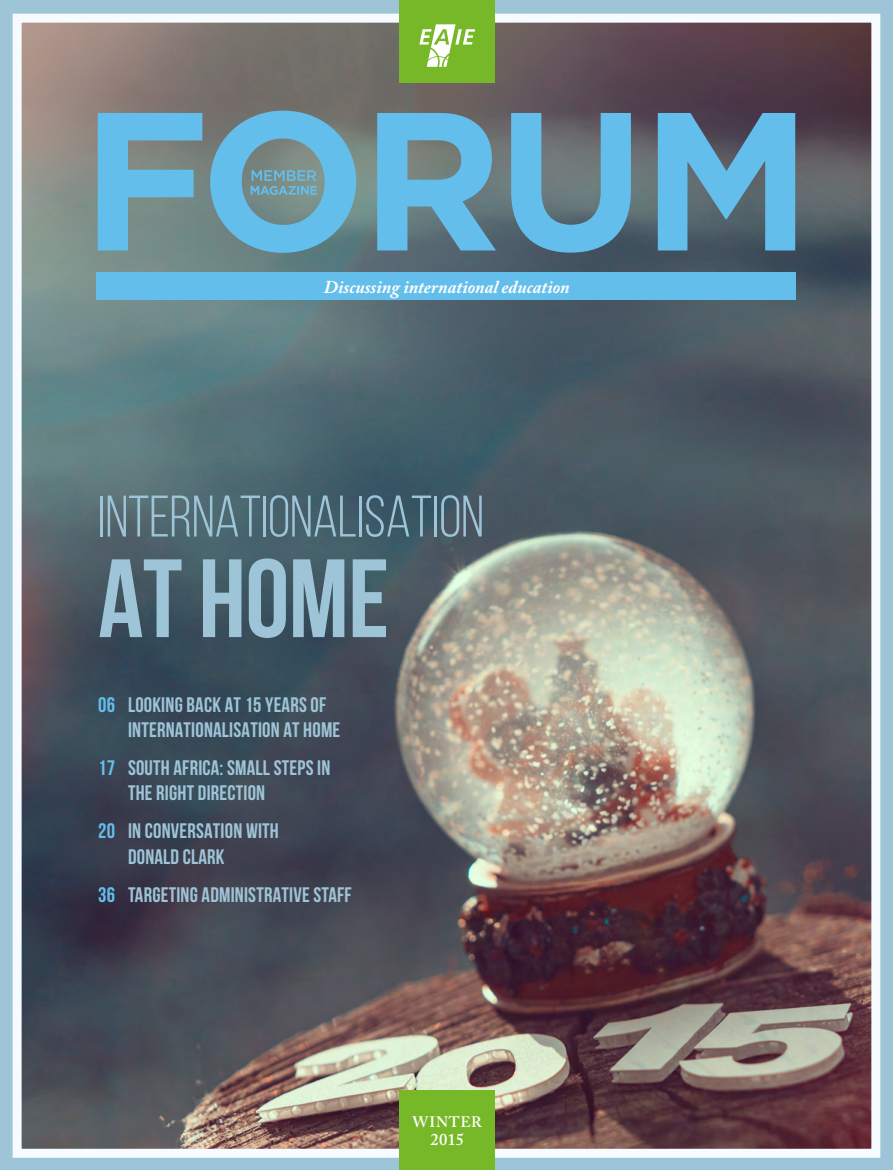
<style>
.page{position:relative;width:893px;height:1170px;background:#fff}
.page>*{position:absolute;margin:0;border:0;box-sizing:border-box;transform-origin:0 0}
.t1{font:700 111px "Bebas Neue";letter-spacing:-.005em;color:#9ec4d7}
.t2{font:58.5px "Bebas Neue";letter-spacing:-.005em;color:#9ec4d7}
.t3{font:700 21px/25.2px "Bebas Neue";letter-spacing:.01em;color:#9ec4d7}
.t4{font:italic 700 18px "Adobe Caslon Pro";color:#fff}
.t5{font:600 16.5px "Adobe Caslon Pro";color:#fff}
.t6{font:600 15px "Adobe Caslon Pro";letter-spacing:.05em;color:#fff}
.s1{color:#64beec}
</style>
<div class="page">
<div style="left:0;top:0;width:893px;height:1169px;background:#9ec4d7"></div>
<img style="left:23px;top:24px;width:847px;height:1123px">
<div style="left:13px;top:14px;width:867px;height:1143px;border:9px solid #f5fbfe"></div>
<div style="left:400px;top:0;width:95px;height:83px;background:#76b828"></div>
<svg style="left:419px;top:24px;width:56px;height:43px"></svg>
<div style="left:400px;top:1090px;width:95px;height:79px;background:#76b828"></div>
<svg style="left:98px;top:111px;width:697px;height:142px;background:#6599b2"></svg>
<div style="left:97px;top:273px;width:699px;height:27px;background:#64beec"></div>
<svg style="left:251px;top:170px;width:66px;height:25px;background:#739fab"></svg>
<p class="t4" style="left:324px;top:276px;width:247px">Discussing international education</p>
<p class="t2" style="left:98px;top:485px;width:387px">INTERNATIONALISATION</p>
<p class="t1" style="left:98px;top:537px;width:292px">AT HOME</p>
<p class="t3" style="left:128px;top:691px;width:214px;text-indent:-30px"><span class="s1">06</span> LOOKING BACK AT 15 YEARS OF<br>INTERNATIONALISATION AT HOME</p>
<p class="t3" style="left:128px;top:755px;width:204px;text-indent:-30px"><span class="s1">17</span> SOUTH AFRICA: SMALL STEPS IN<br>THE RIGHT DIRECTION</p>
<p class="t3" style="left:128px;top:818px;width:152px;text-indent:-30px"><span class="s1">20</span> IN CONVERSATION WITH<br>DONALD CLARK</p>
<p class="t3" style="left:98px;top:881px;width:255px"><span class="s1">36</span> TARGETING ADMINISTRATIVE STAFF</p>
<p class="t6" style="left:413px;top:1113px;width:71px">WINTER</p>
<p class="t5" style="left:430px;top:1129px;width:35px">2015</p>
</div>
